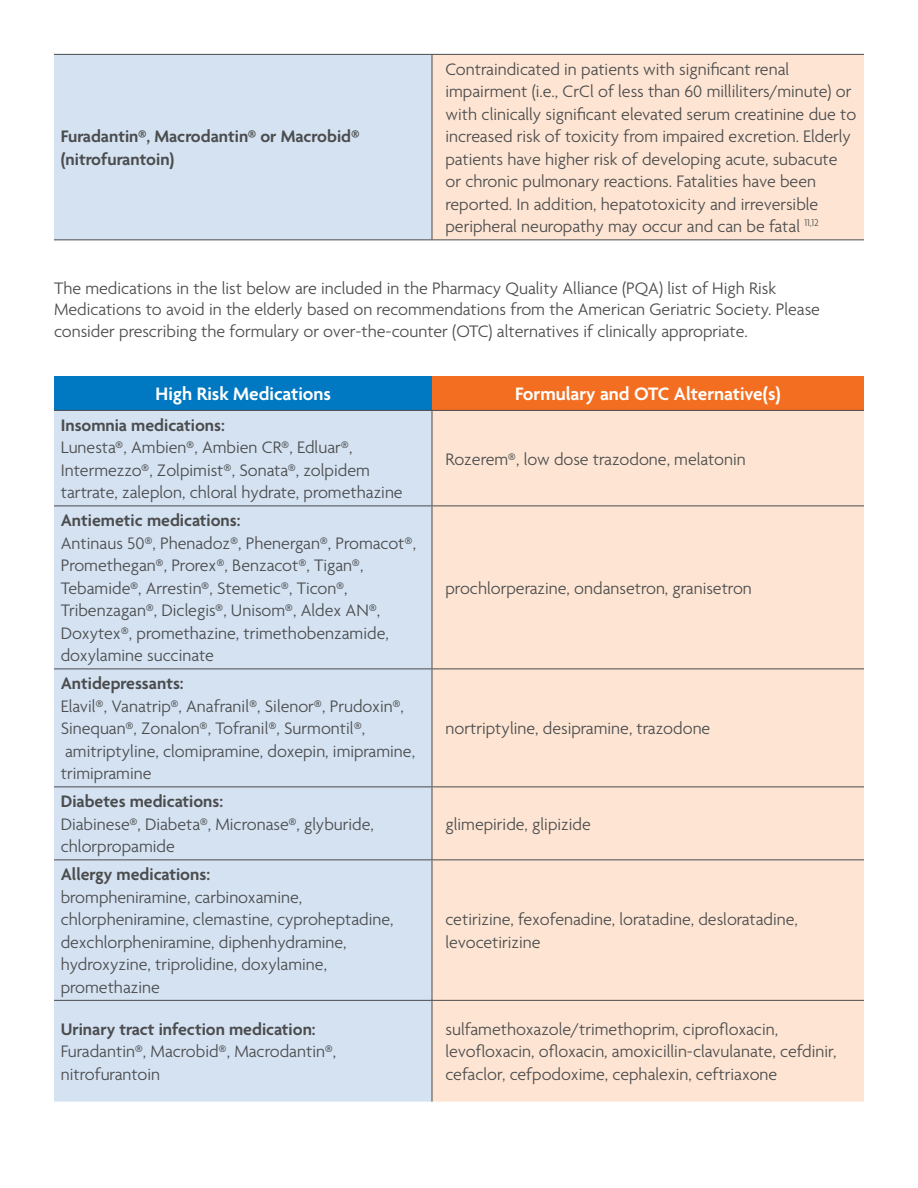
<style>
.page{position:relative;width:918px;height:1188px;background:#fff}
.page>*{position:absolute;margin:0;border:0;box-sizing:border-box;transform-origin:0 0}
.t1{font:600 19.5px "Agenda";color:#fff}
.t2{font:300 18px/22.5px "Agenda";color:#4b4c4d}
.t3{font:600 18px/22.5px "Agenda";color:#4b4c4d}
</style>
<div class="page">
<div style="left:54px;top:376px;width:378px;height:34px;background:#0079c2"></div>
<div style="left:432px;top:376px;width:432px;height:34px;background:#f36e21"></div>
<div style="left:54px;top:411px;width:378px;height:691px;background:#d4e2f2"></div>
<div style="left:433px;top:411px;width:431px;height:691px;background:#fee5d3"></div>
<hr style="left:54px;top:410px;width:378px;height:1px;background:#4b4c4d">
<hr style="left:432px;top:410px;width:432px;height:1px;background:#4b4c4d">
<hr style="left:432px;top:411px;width:1px;height:95px;background:#4b4c4d">
<hr style="left:54px;top:506px;width:378px;height:1px;background:#4b4c4d">
<hr style="left:432px;top:506px;width:432px;height:1px;background:#4b4c4d">
<hr style="left:432px;top:506px;width:1px;height:163px;background:#4b4c4d">
<hr style="left:54px;top:669px;width:378px;height:1px;background:#4b4c4d">
<hr style="left:432px;top:669px;width:432px;height:1px;background:#4b4c4d">
<hr style="left:432px;top:669px;width:1px;height:118px;background:#4b4c4d">
<hr style="left:54px;top:787px;width:378px;height:1px;background:#4b4c4d">
<hr style="left:432px;top:787px;width:432px;height:1px;background:#4b4c4d">
<hr style="left:432px;top:787px;width:1px;height:72px;background:#4b4c4d">
<hr style="left:54px;top:859px;width:378px;height:1px;background:#4b4c4d">
<hr style="left:432px;top:859px;width:432px;height:1px;background:#4b4c4d">
<hr style="left:432px;top:860px;width:1px;height:140px;background:#4b4c4d">
<hr style="left:54px;top:1000px;width:378px;height:1px;background:#4b4c4d">
<hr style="left:432px;top:1000px;width:432px;height:1px;background:#4b4c4d">
<hr style="left:432px;top:1001px;width:1px;height:101px;background:#4b4c4d">
<div style="left:54px;top:54px;width:378px;height:186px;background:#d4e2f2"></div>
<div style="left:432px;top:54px;width:432px;height:186px;background:#fee5d3"></div>
<hr style="left:54px;top:54px;width:378px;height:1px;background:#4b4c4d">
<hr style="left:432px;top:54px;width:432px;height:1px;background:#4b4c4d">
<hr style="left:432px;top:55px;width:1px;height:184px;background:#4b4c4d">
<hr style="left:54px;top:239px;width:378px;height:1px;background:#4b4c4d">
<hr style="left:432px;top:239px;width:432px;height:1px;background:#4b4c4d">
<p class="t3" style="left:61px;top:126px;width:300px">Furadantin®, Macrodantin® or Macrobid® (nitrofurantoin)</p>
<p class="t2" style="left:446px;top:59px;width:412px">Contraindicated in patients with significant renal impairment (i.e., CrCl of less than 60 milliliters/minute) or with clinically significant elevated serum creatinine due to increased risk of toxicity from impaired excretion. Elderly patients have higher risk of developing acute, subacute or chronic pulmonary reactions. Fatalities have been reported. In addition, hepatotoxicity and irreversible peripheral neuropathy may occur and can be fatal <sup>11,12</sup></p>
<p class="t2" style="left:54px;top:278px;width:767px;line-height:21.6px">The medications in the list below are included in the Pharmacy Quality Alliance (PQA) list of High Risk<br>Medications to avoid in the elderly based on recommendations from the American Geriatric Society. Please consider prescribing the formulary or over-the-counter (OTC) alternatives if clinically appropriate.</p>
<p class="t1" style="left:156px;top:383px;width:177px">High Risk Medications</p>
<p class="t1" style="left:515px;top:383px;width:267px">Formulary and OTC Alternative(s)</p>
<h2 class="t3" style="left:61px;top:415px;width:166px">Insomnia medications:</h2>
<p class="t2" style="left:61px;top:437px;width:343px">Lunesta®, Ambien®, Ambien CR®, Edluar®,<br>Intermezzo®, Zolpimist®, Sonata®, zolpidem tartrate, zaleplon, chloral hydrate, promethazine</p>
<p class="t2" style="left:446px;top:449px;width:302px">Rozerem®, low dose trazodone, melatonin</p>
<h2 class="t3" style="left:61px;top:510px;width:181px">Antiemetic medications:</h2>
<p class="t2" style="left:61px;top:533px;width:357px">Antinaus 50®, Phenadoz®, Phenergan®, Promacot®, Promethegan®, Prorex®, Benzacot®, Tigan®, Tebamide®, Arrestin®, Stemetic®, Ticon®, Tribenzagan®, Diclegis®, Unisom®, Aldex AN®, Doxytex®, promethazine, trimethobenzamide, doxylamine succinate</p>
<p class="t2" style="left:446px;top:578px;width:308px">prochlorperazine, ondansetron, granisetron</p>
<h2 class="t3" style="left:61px;top:673px;width:124px">Antidepressants:</h2>
<p class="t2" style="left:61px;top:696px;width:356px">Elavil®, Vanatrip®, Anafranil®, Silenor®, Prudoxin®, Sinequan®, Zonalon®, Tofranil®, Surmontil®, amitriptyline, clomipramine, doxepin, imipramine, trimipramine</p>
<p class="t2" style="left:446px;top:718px;width:266px">nortriptyline, desipramine, trazodone</p>
<h2 class="t3" style="left:61px;top:791px;width:164px">Diabetes medications:</h2>
<p class="t2" style="left:61px;top:814px;width:315px">Diabinese®, Diabeta®, Micronase®, glyburide, chlorpropamide</p>
<p class="t2" style="left:446px;top:814px;width:147px">glimepiride, glipizide</p>
<h2 class="t3" style="left:61px;top:864px;width:151px">Allergy medications:</h2>
<p class="t2" style="left:61px;top:887px;width:334px">brompheniramine, carbinoxamine, chlorpheniramine, clemastine, cyproheptadine, dexchlorpheniramine, diphenhydramine, hydroxyzine, triprolidine, doxylamine, promethazine</p>
<p class="t2" style="left:446px;top:909px;width:354px">cetirizine, fexofenadine, loratadine, desloratadine, levocetirizine</p>
<h2 class="t3" style="left:61px;top:1019px;width:257px">Urinary tract infection medication:</h2>
<p class="t2" style="left:61px;top:1042px;width:277px">Furadantin®, Macrobid®, Macrodantin®, nitrofurantoin</p>
<p class="t2" style="left:446px;top:1019px;width:393px">sulfamethoxazole/trimethoprim, ciprofloxacin, levofloxacin, ofloxacin, amoxicillin-clavulanate, cefdinir, cefaclor, cefpodoxime, cephalexin, ceftriaxone</p>
</div>
